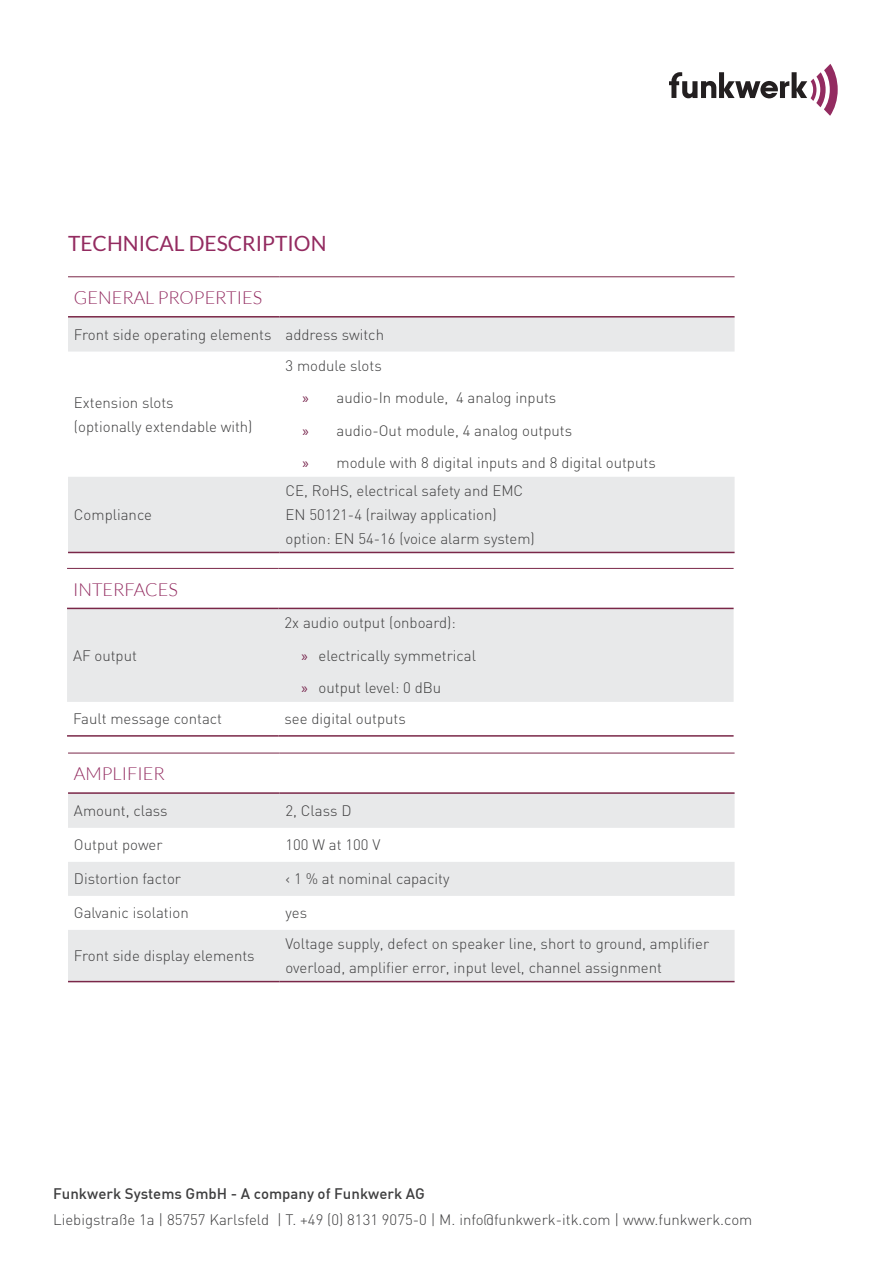
<style>
.page{position:relative;width:893px;height:1263px;background:#fff}
.page>*{position:absolute;margin:0;border:0;box-sizing:border-box;transform-origin:0 0}
.DB_-_h2{font:21px "Lato";color:#932b60}
.DB_-_Headline_Tabell{font:300 18px "Lato";color:#932b60}
.DB_-_Fließtext{font:300 15px/24px "DIN";color:#3e3e3f}
.t1{font:300 15px "DIN";color:#3c3c3c}
.t2{font:500 15px "DIN";color:#3e3e3f}
.s1{font-family:"Myriad Pro";font-weight:400;color:#75214a}
</style>
<div class="page">
<svg style="left:669px;top:64px;width:169px;height:52px"></svg>
<svg style="left:68px;top:318px;width:667px;height:234px"></svg>
<hr style="left:68px;top:316px;width:212px;height:2px;background:#7a2748">
<hr style="left:280px;top:316px;width:455px;height:2px;background:#7a2748">
<hr style="left:68px;top:276px;width:212px;height:1px;background:#7a2748">
<hr style="left:280px;top:276px;width:455px;height:1px;background:#7a2748">
<hr style="left:68px;top:552px;width:212px;height:1px;background:#7a2748">
<hr style="left:280px;top:552px;width:455px;height:1px;background:#7a2748">
<div style="left:67px;top:609px;width:667px;height:93px;background:#e8e9ea"></div>
<hr style="left:67px;top:608px;width:212px;height:1px;background:#7a2748">
<hr style="left:279px;top:608px;width:455px;height:1px;background:#7a2748">
<hr style="left:67px;top:568px;width:212px;height:1px;background:#7a2748">
<hr style="left:279px;top:568px;width:455px;height:1px;background:#7a2748">
<hr style="left:67px;top:735px;width:212px;height:2px;background:#7a2748">
<hr style="left:279px;top:735px;width:455px;height:2px;background:#7a2748">
<svg style="left:68px;top:794px;width:667px;height:187px;fill:#e8e9ea"></svg>
<hr style="left:68px;top:792px;width:212px;height:2px;background:#7a2748">
<hr style="left:280px;top:792px;width:455px;height:2px;background:#7a2748">
<hr style="left:68px;top:753px;width:212px;height:1px;background:#7a2748">
<hr style="left:280px;top:753px;width:455px;height:1px;background:#7a2748">
<hr style="left:68px;top:981px;width:212px;height:1px;background:#7a2748">
<hr style="left:280px;top:981px;width:455px;height:1px;background:#7a2748">
<p class="DB_-_h2" style="left:68px;top:231px;width:260px">TECHNICAL DESCRIPTION</p>
<p class="DB_-_Headline_Tabell" style="left:74px;top:288px;width:190px">GENERAL PROPERTIES</p>
<p class="DB_-_Fließtext" style="left:74px;top:322px;width:199px">Front side operating elements</p>
<p class="DB_-_Fließtext" style="left:286px;top:322px;width:100px">address switch</p>
<p class="DB_-_Fließtext" style="left:74px;top:390px;width:180px">Extension slots<br>(optionally extendable with)</p>
<p class="DB_-_Fließtext" style="left:74px;top:502px;width:80px">Compliance</p>
<p class="DB_-_Headline_Tabell" style="left:73px;top:579px;width:106px">INTERFACES</p>
<p class="DB_-_Fließtext" style="left:73px;top:643px;width:66px">AF output</p>
<p class="DB_-_Fließtext" style="left:286px;top:353px;width:98px">3 module slots</p>
<p class="t1" style="left:303px;top:388px;width:255px"><span class="s1">»</span> audio-In module, 4 analog inputs</p>
<p class="t1" style="left:303px;top:420px;width:271px"><span class="s1">»</span> audio-Out module, 4 analog outputs</p>
<p class="t1" style="left:303px;top:453px;width:355px"><span class="s1">»</span> module with 8 digital inputs and 8 digital outputs</p>
<p class="DB_-_Fließtext" style="left:286px;top:478px;width:251px">CE, RoHS, electrical safety and EMC<br>EN 50121-4 (railway application) option: EN 54-16 (voice alarm system)</p>
<p class="DB_-_Fließtext" style="left:285px;top:610px;width:173px">2x audio output (onboard):</p>
<p class="t1" style="left:302px;top:646px;width:176px"><span class="s1">»</span> electrically symmetrical</p>
<p class="t1" style="left:302px;top:678px;width:141px"><span class="s1">»</span> output level: 0 dBu</p>
<p class="DB_-_Fließtext" style="left:73px;top:706px;width:151px">Fault message contact</p>
<p class="DB_-_Fließtext" style="left:285px;top:706px;width:123px">see digital outputs</p>
<p class="DB_-_Headline_Tabell" style="left:74px;top:764px;width:92px">AMPLIFIER</p>
<p class="DB_-_Fließtext" style="left:74px;top:798px;width:95px">Amount, class</p>
<p class="DB_-_Fließtext" style="left:286px;top:798px;width:67px">2, Class D</p>
<p class="DB_-_Fließtext" style="left:74px;top:832px;width:90px">Output power</p>
<p class="DB_-_Fließtext" style="left:286px;top:832px;width:96px">100 W at 100 V</p>
<p class="DB_-_Fließtext" style="left:74px;top:866px;width:109px">Distortion factor</p>
<p class="DB_-_Fließtext" style="left:286px;top:866px;width:166px">‹ 1 % at nominal capacity</p>
<p class="DB_-_Fließtext" style="left:74px;top:900px;width:116px">Galvanic isolation</p>
<p class="DB_-_Fließtext" style="left:286px;top:900px;width:23px">yes</p>
<p class="DB_-_Fließtext" style="left:74px;top:943px;width:182px">Front side display elements</p>
<p class="DB_-_Fließtext" style="left:286px;top:931px;width:425px">Voltage supply, defect on speaker line, short to ground, amplifier overload, amplifier error, input level, channel assignment</p>
<p class="t2" style="left:53px;top:1183px;width:373px">Funkwerk Systems GmbH - A company of Funkwerk AG</p>
<p class="DB_-_Fließtext" style="left:53px;top:1207px;width:701px">Liebigstraße 1a | 85757 Karlsfeld | T. +49 (0) 8131 9075-0 | M. info@funkwerk-itk.com | www.funkwerk.com</p>
</div>
